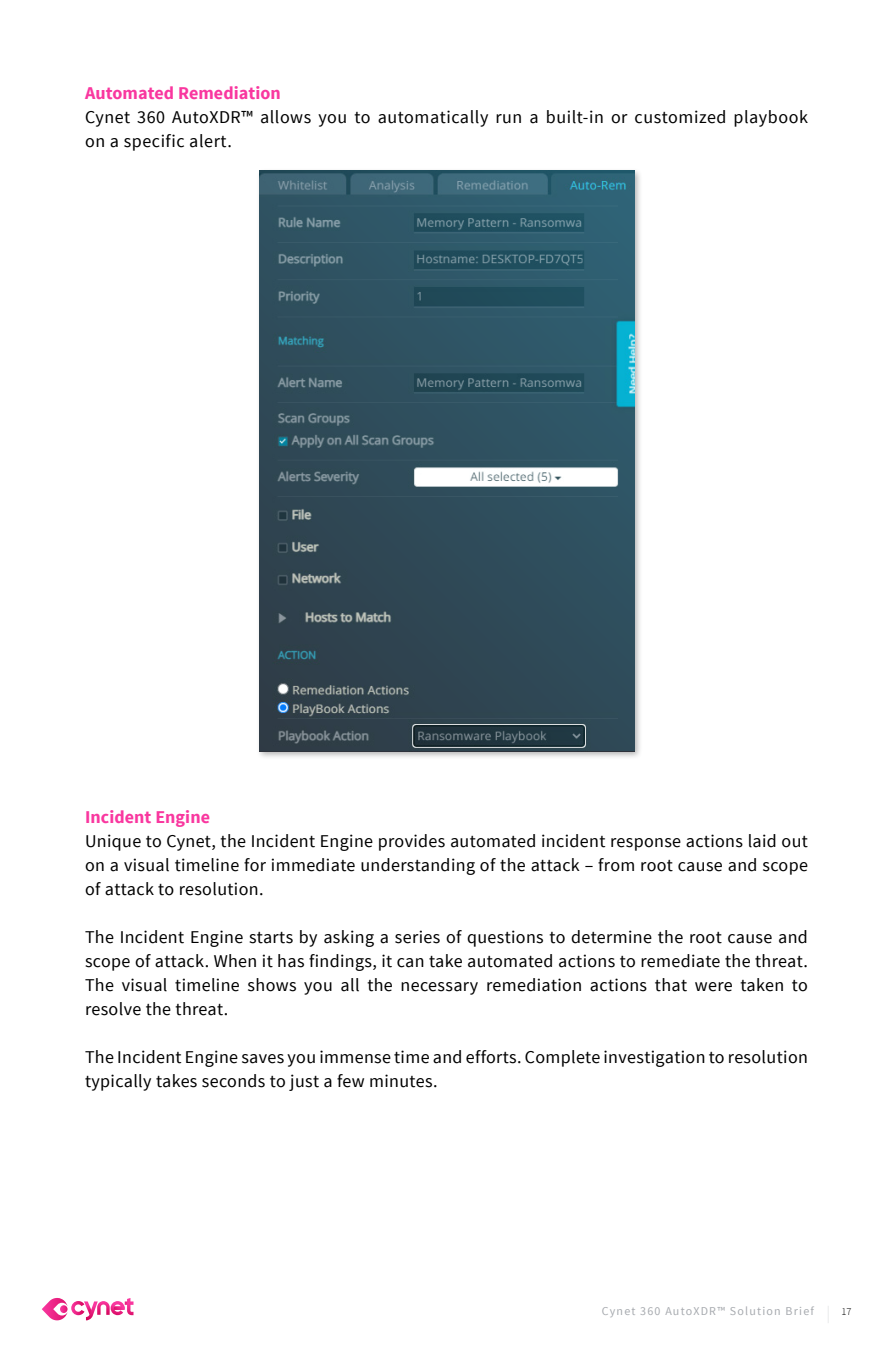
<style>
.page{position:relative;width:893px;height:1361px;background:#fff}
.page>*{position:absolute;margin:0;border:0;box-sizing:border-box;transform-origin:0 0}
.text{font:18px/24px "Source Sans Pro";letter-spacing:.02em;color:#000}
.pink_header{font:700 18px "Source Sans Pro";letter-spacing:.005em;color:#f9379f}
.text-2{font:700 18px "Source Sans Pro";letter-spacing:.005em;color:#f9379f}
.t1{font:12px "Source Sans Pro";letter-spacing:.1em;color:#a7aaaf}
.t2{font:300 10.5px "Source Sans Pro";color:#000}
</style>
<div class="page">
<div style="left:256px;top:167px;width:386px;height:593px;background:#000;opacity:.3"></div>
<img style="left:259px;top:171px;width:375px;height:579px">
<svg style="left:42px;top:1298px;width:91px;height:23px"></svg>
<svg style="left:828px;top:1306px;width:1px;height:17px"></svg>
<p class="pink_header" style="left:85px;top:81px;width:197px">Automated Remediation</p>
<p class="text" style="left:85px;top:105px;width:724px">Cynet 360 AutoXDR™ allows you to automatically run a built-in or customized playbook on a specific alert.</p>
<p class="text-2" style="left:85px;top:805px;width:126px">Incident Engine</p>
<p class="text" style="left:85px;top:829px;width:724px;text-align:justify">Unique to Cynet, the Incident Engine provides automated incident response actions laid out on a visual timeline for immediate understanding of the attack – from root cause and scope of attack to resolution.</p>
<p class="text" style="left:85px;top:925px;width:724px;text-align:justify">The Incident Engine starts by asking a series of questions to determine the root cause and scope of attack. When it has findings it, can take automated actions to remediate the threat.<br>The visual timeline shows you all the necessary remediation actions that were taken to resolve the threat.</p>
<p class="text" style="left:85px;top:1045px;width:724px">The Incident Engine saves you immense time and efforts. Complete investigation to resolution typically takes seconds to just a few minutes.</p>
<p class="t1" style="left:602px;top:1303px;width:214px">Cynet 360 AutoXDR™ Solution Brief</p>
<p class="t2" style="left:841px;top:1305px;width:12px">17</p>
</div>
